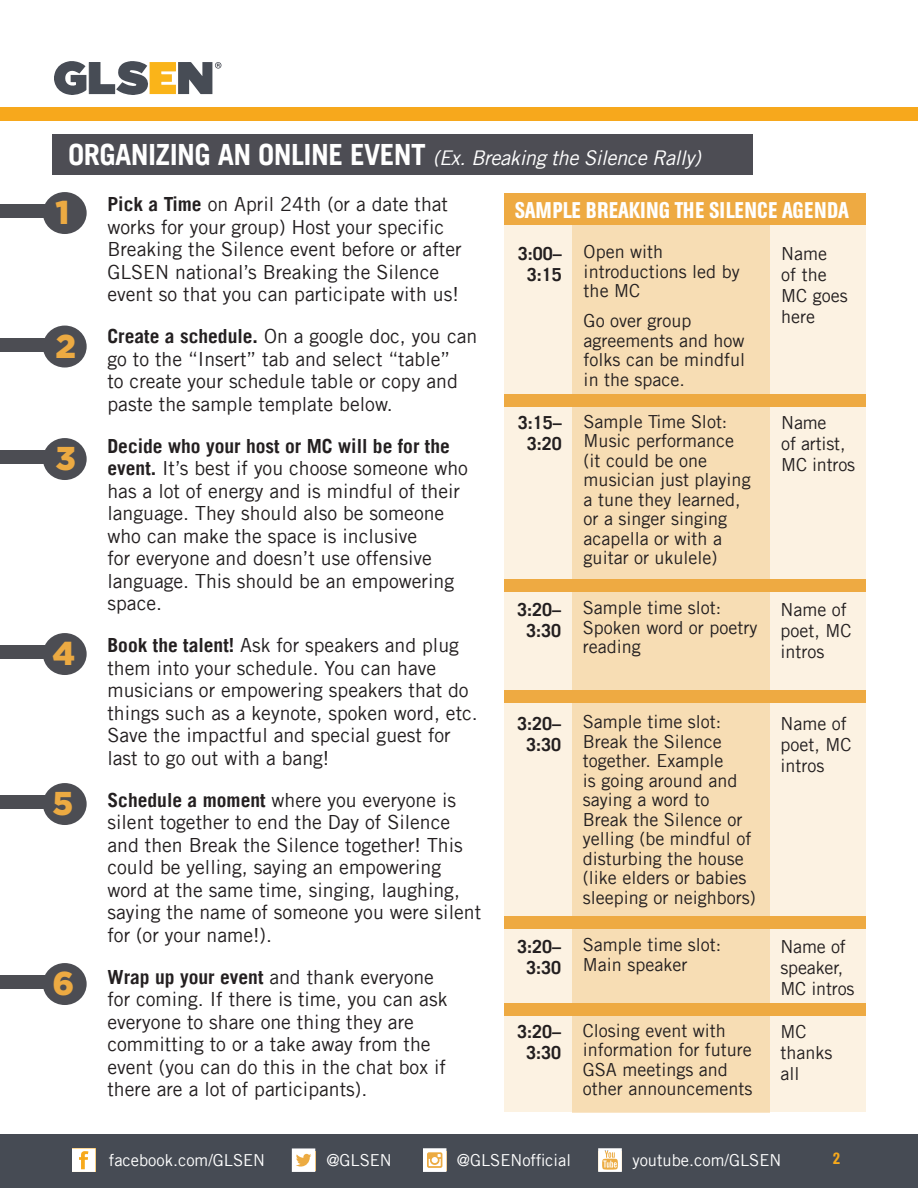
<style>
.page{position:relative;width:918px;height:1188px;background:#fff}
.page>*{position:absolute;margin:0;border:0;box-sizing:border-box;transform-origin:0 0}
.t1{font:900 33px "Gotham";color:#ecaa42}
.Subtitle{font:500 22.5px "AG Buch Condensed BQ";color:#fff}
.t2{font:italic 20.25px "Trade Gothic LT";letter-spacing:-.02em;color:#fff}
.t3{font:19.5px/22.5px "Trade Gothic LT";color:#231f20}
.t4{font:18px/19.5px "Trade Gothic LT";color:#231f20}
.t5{font:700 18px/21px "Trade Gothic LT";color:#231f20;text-align:center}
.t6{font:16.5px "Trade Gothic LT";color:#fff}
.t7{font:500 16.5px "AG Buch Condensed BQ";color:#f7a91b}
.s1{font-weight:700;font-style:normal;font-size:29.25px}
.s2{font-weight:700}
</style>
<div class="page">
<div style="left:0;top:1134px;width:918px;height:54px;background:#464b54"></div>
<svg style="left:72px;top:1148px;width:23px;height:24px"></svg>
<svg style="left:292px;top:1148px;width:23px;height:24px"></svg>
<svg style="left:423px;top:1148px;width:23px;height:24px"></svg>
<svg style="left:598px;top:1148px;width:24px;height:24px"></svg>
<div style="left:504px;top:200px;width:361px;height:912px;background:#fcf2e2"></div>
<div style="left:572px;top:225px;width:198px;height:887px;background:#f7ddb4"></div>
<svg style="left:54px;top:61px;width:167px;height:34px"></svg>
<div style="left:0;top:107px;width:918px;height:14px;background:#f7a81c"></div>
<div style="left:0;top:205px;width:51px;height:13px;background:#4c4d53"></div>
<div style="left:43px;top:192px;width:44px;height:42px;background:#4c4d53;border-radius:50%"></div>
<div style="left:0;top:338px;width:51px;height:14px;background:#4c4d53"></div>
<div style="left:43px;top:326px;width:44px;height:42px;background:#4c4d53;border-radius:50%"></div>
<div style="left:0;top:451px;width:51px;height:13px;background:#4c4d53"></div>
<div style="left:43px;top:438px;width:44px;height:42px;background:#4c4d53;border-radius:50%"></div>
<div style="left:52px;top:135px;width:700px;height:40px;background:#4d4d54"></div>
<div style="left:0;top:646px;width:51px;height:13px;background:#4c4d53"></div>
<div style="left:43px;top:633px;width:44px;height:42px;background:#4c4d53;border-radius:50%"></div>
<div style="left:0;top:796px;width:51px;height:13px;background:#4c4d53"></div>
<div style="left:43px;top:783px;width:44px;height:42px;background:#4c4d53;border-radius:50%"></div>
<div style="left:0;top:976px;width:51px;height:13px;background:#4c4d53"></div>
<div style="left:43px;top:963px;width:44px;height:42px;background:#4c4d53;border-radius:50%"></div>
<div style="left:504px;top:194px;width:361px;height:31px;background:#eeaa42"></div>
<div style="left:504px;top:395px;width:361px;height:12px;background:#eeaa42"></div>
<div style="left:504px;top:579px;width:361px;height:13px;background:#eeaa42"></div>
<div style="left:504px;top:690px;width:361px;height:13px;background:#eeaa42"></div>
<div style="left:504px;top:916px;width:361px;height:12px;background:#eeaa42"></div>
<div style="left:504px;top:1003px;width:361px;height:12px;background:#eeaa42"></div>
<p class="t2" style="left:68px;top:146px;width:634px"><span class="s1">ORGANIZING AN ONLINE EVENT</span> (Ex. Breaking the Silence Rally)</p>
<p class="t1" style="left:56px;top:194px;width:15px">1</p>
<p class="t1" style="left:56px;top:327px;width:22px">2</p>
<p class="t1" style="left:56px;top:440px;width:22px">3</p>
<p class="t1" style="left:53px;top:635px;width:24px">4</p>
<p class="t1" style="left:53px;top:785px;width:22px">5</p>
<p class="t1" style="left:53px;top:965px;width:23px">6</p>
<p class="t3" style="left:107px;top:193px;width:356px"><span class="s2">Pick a Time</span> on April 24th (or a date that works for your group) Host your specific Breaking the Silence event before or after GLSEN national’s Breaking the Silence event so that you can participate with us!</p>
<p class="t3" style="left:107px;top:325px;width:371px"><span class="s2">Create a schedule.</span> On a google doc, you can go to the “Insert” tab and select “table”<br>to create your schedule table or copy and paste the sample template below.</p>
<p class="t3" style="left:107px;top:434px;width:362px"><span class="s2">Decide who your host or MC will be for the event.</span> It’s best if you choose someone who has a lot of energy and is mindful of their language. They should also be someone who can make the space is inclusive<br>for everyone and doesn’t use offensive language. This should be an empowering space.</p>
<p class="t3" style="left:107px;top:634px;width:372px"><span class="s2">Book the talent!</span> Ask for speakers and plug them into your schedule. You can have musicians or empowering speakers that do things such as a keynote, spoken word, etc.<br>Save the impactful and special guest for last to go out with a bang!</p>
<p class="t3" style="left:107px;top:788px;width:375px"><span class="s2">Schedule a moment</span> where you everyone is silent together to end the Day of Silence and then Break the Silence together! This could be yelling, saying an empowering word at the same time, singing, laughing, saying the name of someone you were silent for (or your name!).</p>
<p class="t3" style="left:107px;top:965px;width:342px"><span class="s2">Wrap up your event</span> and thank everyone for coming. If there is time, you can ask everyone to share one thing they are committing to or a take away from the event (you can do this in the chat box if there are a lot of participants).</p>
<p class="Subtitle" style="left:515px;top:197px;width:335px">SAMPLE BREAKING THE SILENCE AGENDA</p>
<p class="t4" style="left:781px;top:243px;width:68px;line-height:21px">Name<br>of the<br>MC goes here</p>
<p class="t4" style="left:584px;top:242px;width:158px">Open with introductions led by the MC</p>
<p class="t4" style="left:584px;top:311px;width:163px">Go over group agreements and how folks can be mindful in the space.</p>
<p class="t5" style="left:518px;top:243px;width:46px">3:00–<br>3:15</p>
<p class="t5" style="left:518px;top:412px;width:46px">3:15–<br>3:20</p>
<p class="t5" style="left:517px;top:599px;width:46px">3:20–<br>3:30</p>
<p class="t4" style="left:584px;top:411px;width:169px">Sample Time Slot:<br>Music performance (it could be one musician just playing a tune they learned, or a singer singing acapella or with a guitar or ukulele)</p>
<p class="t4" style="left:781px;top:412px;width:76px;line-height:21px">Name<br>of artist,<br>MC intros</p>
<p class="t4" style="left:583px;top:598px;width:176px">Sample time slot:<br>Spoken word or poetry reading</p>
<p class="t4" style="left:781px;top:599px;width:72px;line-height:21px">Name of poet, MC intros</p>
<p class="t4" style="left:583px;top:712px;width:174px">Sample time slot:<br>Break the Silence together. Example<br>is going around and saying a word to<br>Break the Silence or yelling (be mindful of disturbing the house (like elders or babies sleeping or neighbors)</p>
<p class="t5" style="left:517px;top:713px;width:46px">3:20–<br>3:30</p>
<p class="t4" style="left:781px;top:713px;width:72px;line-height:21px">Name of poet, MC intros</p>
<p class="t5" style="left:517px;top:935px;width:46px">3:20–<br>3:30</p>
<p class="t5" style="left:517px;top:1021px;width:46px">3:20–<br>3:30</p>
<p class="t4" style="left:583px;top:935px;width:140px">Sample time slot:<br>Main speaker</p>
<p class="t4" style="left:781px;top:936px;width:76px;line-height:21px">Name of speaker,<br>MC intros</p>
<p class="t4" style="left:583px;top:1020px;width:171px">Closing event with information for future<br>GSA meetings and other announcements</p>
<p class="t4" style="left:781px;top:1021px;width:54px;line-height:21px">MC thanks all</p>
<p class="t6" style="left:109px;top:1150px;width:158px">facebook.com/GLSEN</p>
<p class="t6" style="left:326px;top:1150px;width:67px">@GLSEN</p>
<p class="t6" style="left:457px;top:1150px;width:116px">@GLSENofficial</p>
<p class="t6" style="left:632px;top:1150px;width:150px">youtube.com/GLSEN</p>
<p class="t7" style="left:832px;top:1148px;width:9px">2</p>
</div>
